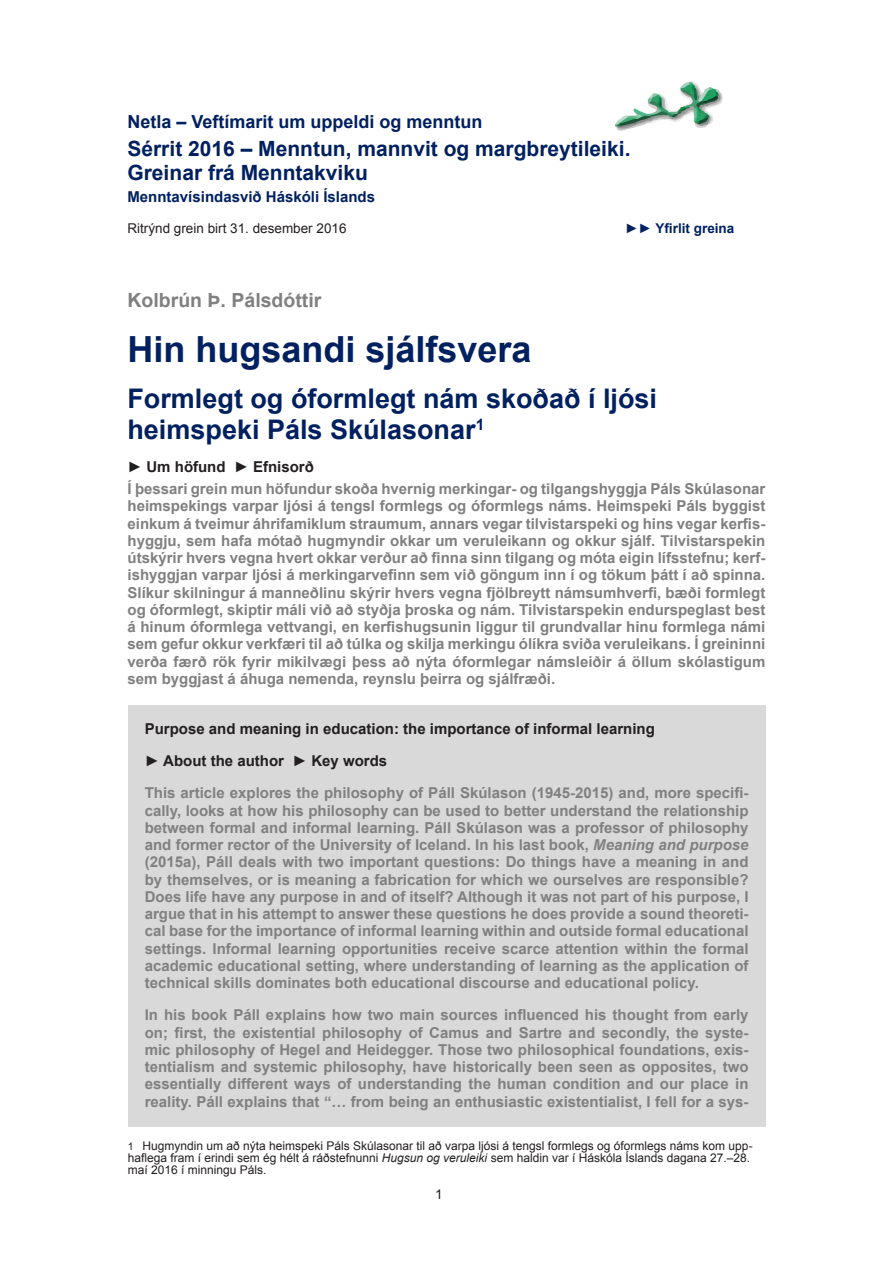
<style>
.page{position:relative;width:893px;height:1263px;background:#fff}
.page>*{position:absolute;margin:0;border:0;box-sizing:border-box;transform-origin:0 0}
.Titill_greinar{font:700 36px "Arial";color:#002060}
.Undirtitill_greinar{font:700 27px/31px "Arial";color:#002060}
.t1{font:700 21px/24.2px "Arial";color:#002060}
.Nafn_höfundar{font:700 19.5px "Arial";color:#808080}
.t2{font:700 18px "Arial";color:#002060}
.Útdráttur{font:700 15px/17.2px "Arial";color:#808080;text-align:justify}
.Titill_á_ensku{font:700 15px "Arial";color:#231f20}
.t3{font:700 15px "Arial";color:#002060}
.Útdráttur-2{font:700 15px "Arial";color:#231f20}
.Um_höfund{font:700 15px "Arial";color:#231f20}
.t4{font:13.5px "Arial";color:#231f20}
.Birtingardagur_grein{font:700 13.5px "Arial";color:#002060}
.t5{font:12px/12px "Arial";color:#231f20}
.s1{font-weight:400}
.s2{font-style:italic}
.s3{font-size:10.5px}
</style>
<div class="page">
<svg style="left:615px;top:81px;width:108px;height:50px"></svg>
<div style="left:128px;top:706px;width:638px;height:421px;background:#d9d9d9"></div>
<p class="t2" style="left:127px;top:109px;width:357px">Netla – Veftímarit um uppeldi og menntun</p>
<h3 class="t1" style="left:127px;top:137px;width:504px">Sérrit 2016 – Menntun, mannvit og margbreytileiki.<br>Greinar frá Menntakviku</h3>
<p class="t3" style="left:127px;top:187px;width:249px">Menntavísindasvið Háskóli Íslands</p>
<p class="t4" style="left:127px;top:219px;width:221px">Ritrýnd grein birt 31. desember 2016</p>
<p class="Birtingardagur_grein" style="left:625px;top:219px;width:111px"><span class="s1">►►</span> Yfirlit greina</p>
<p class="Nafn_höfundar" style="left:127px;top:288px;width:195px">Kolbrún Þ. Pálsdóttir</p>
<p class="Titill_greinar" style="left:127px;top:326px;width:406px">Hin hugsandi sjálfsvera</p>
<p class="Undirtitill_greinar" style="left:127px;top:384px;width:531px">Formlegt og óformlegt nám skoðað í ljósi heimspeki Páls Skúlasonar<sup>1</sup></p>
<p class="Um_höfund" style="left:127px;top:457px;width:188px">► Um höfund ► Efnisorð</p>
<p class="Útdráttur" style="left:128px;top:481px;width:639px">Í þessari grein mun höfundur skoða hvernig merkingar- og tilgangshyggja Páls Skúlasonar heimspekings varpar ljósi á tengsl formlegs og óformlegs náms. Heimspeki Páls byggist einkum á tveimur áhrifamiklum straumum, annars vegar tilvistarspeki og hins vegar kerfis&shy;hyggju, sem hafa mótað hugmyndir okkar um veruleikann og okkur sjálf. Tilvistarspekin útskýrir hvers vegna hvert okkar verður að finna sinn tilgang og móta eigin lífsstefnu; kerf&shy;ishyggjan varpar ljósi á merkingarvefinn sem við göngum inn í og tökum þátt í að spinna.<br>Slíkur skilningur á manneðlinu skýrir hvers vegna fjölbreytt námsumhverfi, bæði formlegt og óformlegt, skiptir máli við að styðja þroska og nám. Tilvistarspekin endurspeglast best á hinum óformlega vettvangi, en kerfishugsunin liggur til grundvallar hinu formlega námi sem gefur okkur verkfæri til að túlka og skilja merkingu ólíkra sviða veruleikans. Í greininni verða færð rök fyrir mikilvægi þess að nýta óformlegar námsleiðir á öllum skólastigum sem byggjast á áhuga nemenda, reynslu þeirra og sjálfræði.</p>
<p class="Titill_á_ensku" style="left:145px;top:718px;width:512px">Purpose and meaning in education: the importance of informal learning</p>
<p class="Útdráttur-2" style="left:145px;top:751px;width:244px">► About the author ► Key words</p>
<p class="Útdráttur" style="left:145px;top:785px;width:605px">This article explores the philosophy of Páll Skúlason (1945-2015) and, more specifi&shy;cally, looks at how his philosophy can be used to better understand the relationship between formal and informal learning. Páll Skúlason was a professor of philosophy and former rector of the University of Iceland. In his last book, <span class="s2">Meaning and purpose </span>(2015a), Páll deals with two important questions: Do things have a meaning in and by themselves, or is meaning a fabrication for which we ourselves are responsible?<br>Does life have any purpose in and of itself? Although it was not part of his purpose, I argue that in his attempt to answer these questions he does provide a sound theoreti&shy;cal base for the importance of informal learning within and outside formal educational settings. Informal learning opportunities receive scarce attention within the formal academic educational setting, where understanding of learning as the application of technical skills dominates both educational discourse and educational policy.</p>
<p class="Útdráttur" style="left:145px;top:1007px;width:605px">In his book Páll explains how two main sources influenced his thought from early on; first, the existential philosophy of Camus and Sartre and secondly, the syste&shy;mic philosophy of Hegel and Heidegger. Those two philosophical foundations, exis&shy;tentialism and systemic philosophy, have historically been seen as opposites, two essentially different ways of understanding the human condition and our place in reality. Páll explains that “… from being an enthusiastic existentialist, I fell for a sys-</p>
<p class="t5" style="left:128px;top:1140px;width:626px"><span class="s3">1</span> Hugmyndin um að nýta heimspeki Páls Skúlasonar til að varpa ljósi á tengsl formlegs og óformlegs náms kom upp&shy;haflega fram í erindi sem ég hélt á ráðstefnunni <span class="s2">Hugsun og veruleiki</span> sem haldin var í Háskóla Íslands dagana 27.–28. maí 2016 í minningu Páls.</p>
<p class="t4" style="left:435px;top:1186px;width:9px">1</p>
</div>
